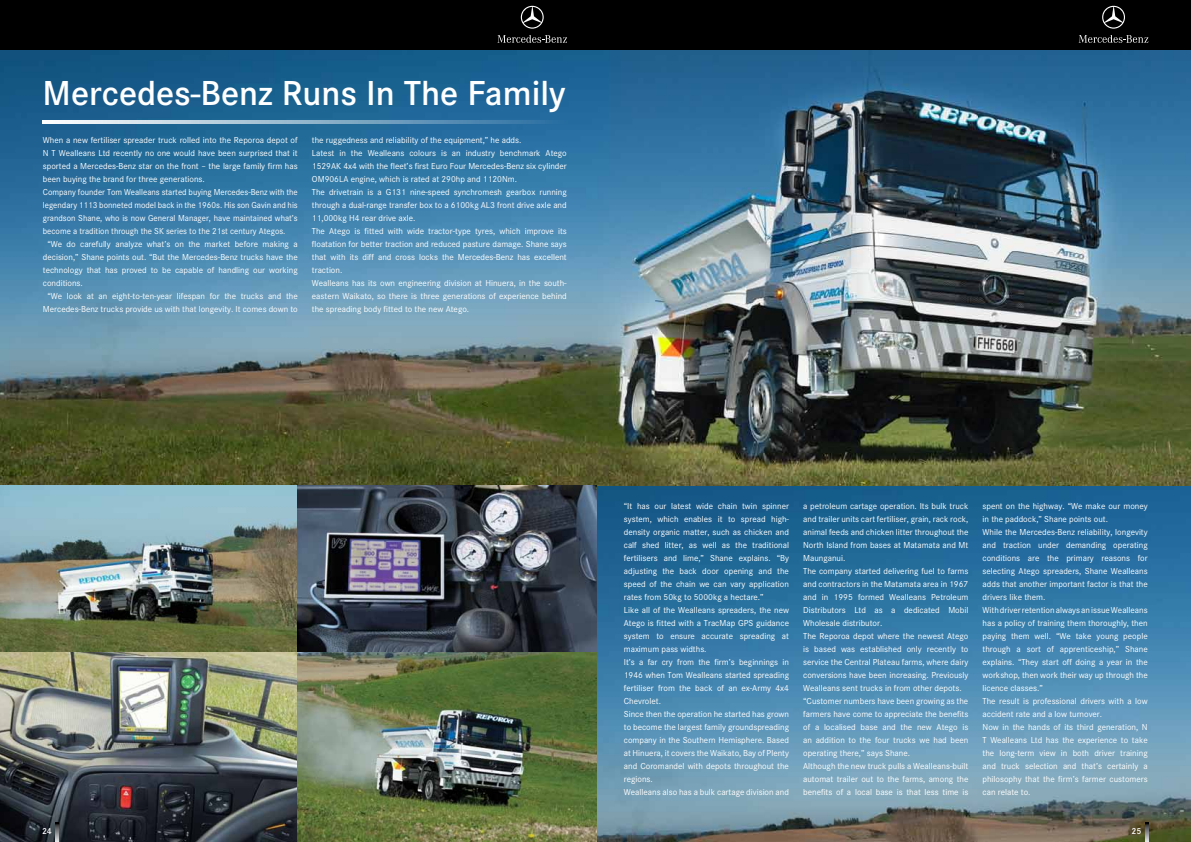
<style>
.page{position:relative;width:1191px;height:842px;background:#fff}
.page>*{position:absolute;margin:0;border:0;box-sizing:border-box;transform-origin:0 0}
.t1{font:600 36px "Corporate S";color:#fff}
.t2{font:9px/13px "Corporate S";color:#fff}
.t3{font:600 9px "Corporate S";color:#fff}
</style>
<div class="page">
<img style="left:596px;top:485px;width:595px;height:357px">
<img style="left:0;top:485px;width:596px;height:357px">
<img style="left:0;top:50px;width:1191px;height:435px">
<div style="left:0;top:0;width:1191px;height:50px;background:#000"></div>
<svg style="left:56px;top:822px;width:3px;height:20px"></svg>
<svg style="left:1145px;top:822px;width:3px;height:20px"></svg>
<svg style="left:42px;top:120px;width:525px;height:4px;background:#93b5cd"></svg>
<svg style="left:1102px;top:6px;width:23px;height:23px"></svg>
<svg style="left:1078px;top:35px;width:70px;height:8px"></svg>
<svg style="left:521px;top:6px;width:22px;height:23px"></svg>
<svg style="left:497px;top:35px;width:70px;height:8px"></svg>
<h1 class="t1" style="left:43px;top:72px;width:525px">Mercedes-Benz Runs In The Family</h1>
<p class="t2" style="left:43px;top:133px;width:256px">When a new fertiliser spreader truck rolled into the Reporoa depot of</p>
<p class="t2" style="left:43px;top:146px;width:256px">N T Wealleans Ltd recently no one would have been surprised that it</p>
<p class="t2" style="left:43px;top:159px;width:256px">sported a Mercedes-Benz star on the front – the large family firm has</p>
<p class="t2" style="left:43px;top:172px;width:163px">been buying the brand for three generations.</p>
<p class="t2" style="left:43px;top:185px;width:256px">Company founder Tom Wealleans started buying Mercedes-Benz with the</p>
<p class="t2" style="left:43px;top:198px;width:256px">legendary 1113 bonneted model back in the 1960s. His son Gavin and his</p>
<p class="t2" style="left:43px;top:211px;width:256px">grandson Shane, who is now General Manager, have maintained what’s</p>
<p class="t2" style="left:43px;top:224px;width:244px">become a tradition through the SK series to the 21st century Ategos.</p>
<p class="t2" style="left:47px;top:237px;width:252px">“We do carefully analyze what’s on the market before making a</p>
<p class="t2" style="left:43px;top:250px;width:256px">decision,” Shane points out. “But the Mercedes-Benz trucks have the</p>
<p class="t2" style="left:43px;top:263px;width:256px">technology that has proved to be capable of handling our working</p>
<p class="t2" style="left:43px;top:276px;width:41px">conditions.</p>
<p class="t2" style="left:47px;top:289px;width:252px">“We look at an eight-to-ten-year lifespan for the trucks and the</p>
<p class="t2" style="left:43px;top:302px;width:256px">Mercedes-Benz trucks provide us with that longevity. It comes down to</p>
<p class="t2" style="left:312px;top:133px;width:256px">the ruggedness and reliability of the equipment,” he adds.<br>Latest in the Wealleans colours is an industry benchmark Atego 1529AK 4x4 with the fleet’s first Euro Four Mercedes-Benz six cylinder OM906LA engine, which is rated at 290hp and 1120Nm.<br>The drivetrain is a G131 nine-speed synchromesh gearbox running through a dual-range transfer box to a 6100kg AL3 front drive axle and 11,000kg H4 rear drive axle.<br>The Atego is fitted with wide tractor-type tyres, which improve its floatation for better traction and reduced pasture damage. Shane says that with its diff and cross locks the Mercedes-Benz has excellent traction.<br>Wealleans has its own engineering division at Hinuera, in the south&shy;eastern Waikato, so there is three generations of experience behind the spreading body fitted to the new Atego.</p>
<p class="t3" style="left:42px;top:826px;width:11px">24</p>
<p class="t2" style="left:624px;top:500px;width:167px">“It has our latest wide chain twin spinner system, which enables it to spread high&shy;density organic matter, such as chicken and calf shed litter, as well as the traditional fertilisers and lime,” Shane explains. “By adjusting the back door opening and the speed of the chain we can vary application rates from 50kg to 5000kg a hectare.”<br>Like all of the Wealleans spreaders, the new Atego is fitted with a TracMap GPS guidance system to ensure accurate spreading at maximum pass widths.<br>It’s a far cry from the firm’s beginnings in 1946 when Tom Wealleans started spreading fertiliser from the back of an ex-Army 4x4<br>Chevrolet.<br>Since then the operation he started has grown to become the largest family groundspreading company in the Southern Hemisphere. Based at Hinuera, it covers the Waikato, Bay of Plenty and Coromandel with depots throughout the regions.<br>Wealleans also has a bulk cartage division and</p>
<p class="t2" style="left:803px;top:500px;width:167px">a petroleum cartage operation. Its bulk truck and trailer units cart fertiliser, grain, rack rock, animal feeds and chicken litter throughout the North Island from bases at Matamata and Mt Maunganui.<br>The company started delivering fuel to farms and contractors in the Matamata area in 1967 and in 1995 formed Wealleans Petroleum Distributors Ltd as a dedicated Mobil Wholesale distributor.<br>The Reporoa depot where the newest Atego is based was established only recently to service the Central Plateau farms, where dairy conversions have been increasing. Previously Wealleans sent trucks in from other depots. “Customer numbers have been growing as the farmers have come to appreciate the benefits of a localised base and the new Atego is an addition to the four trucks we had been operating there,” says Shane.<br>Although the new truck pulls a Wealleans-built automat trailer out to the farms, among the benefits of a local base is that less time is</p>
<p class="t2" style="left:982px;top:500px;width:167px">spent on the highway. “We make our money in the paddock,” Shane points out.<br>While the Mercedes-Benz reliability, longevity and traction under demanding operating conditions are the primary reasons for selecting Atego spreaders, Shane Wealleans adds that another important factor is that the drivers like them.<br>With driver retention always an issue Wealleans has a policy of training them thoroughly, then paying them well. “We take young people through a sort of apprenticeship,” Shane explains. “They start off doing a year in the workshop, then work their way up through the licence classes.”<br>The result is professional drivers with a low accident rate and a low turnover.<br>Now in the hands of its third generation, N T Wealleans Ltd has the experience to take the long-term view in both driver training and truck selection and that’s certainly a philosophy that the firm’s farmer customers can relate to.</p>
<p class="t3" style="left:1131px;top:826px;width:11px">25</p>
</div>
